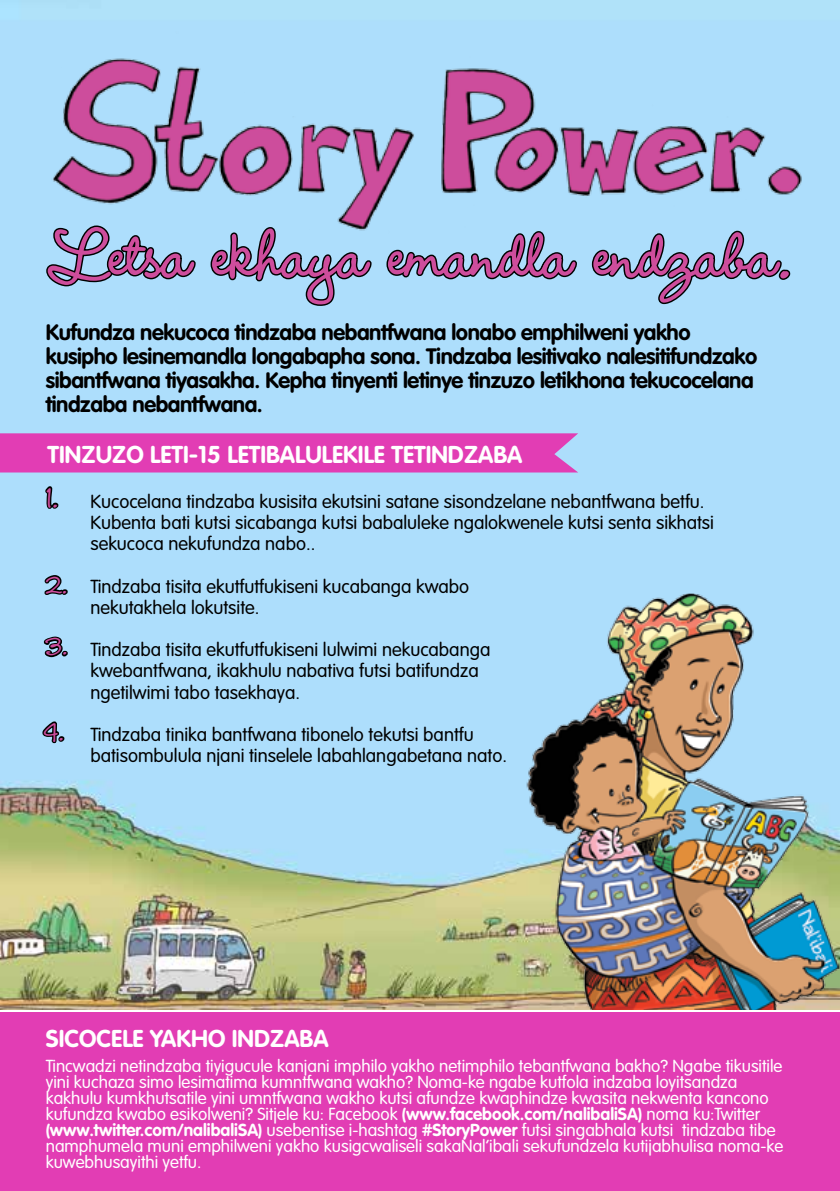
<style>
.page{position:relative;width:840px;height:1191px;background:#fff}
.page>*{position:absolute;margin:0;border:0;box-sizing:border-box;transform-origin:0 0}
.t1{font:700 82px "Wendy LP Std";color:#ce4d9c}
.t2{font:700 34.4px "Wendy LP Std";color:#ce4d9c}
.t3{font:700 30px/61.6px "Wendy LP Std";color:#ce4d9c}
.t4{font:700 24px "VAG Rounded Std";color:#fff}
.t5{font:700 22px/24px "VAG Rounded Std";letter-spacing:-.02em;color:#000}
.t6{font:300 18.6px/21.2px "VAG Rounded Std";color:#000}
.t7{font:300 17.2px/16px "VAG Rounded Std";color:#fff}
.s1{font-weight:700}
</style>
<div class="page">
<img style="left:0;top:0;width:839px;height:1010px">
<img style="left:524px;top:593px;width:314px;height:417px">
<img style="left:16px;top:31px;width:789px;height:221px">
<div style="left:0;top:1011px;width:839px;height:180px;background:#e23db4"></div>
<hr style="left:0;top:1010px;width:839px;height:2px;background:#fff">
<div style="left:0;top:433px;width:578px;height:39px;background:#e23db4"></div>
<svg style="left:44px;top:480px;width:16px;height:30px"></svg>
<svg style="left:43px;top:573px;width:26px;height:23px"></svg>
<svg style="left:42px;top:635px;width:27px;height:23px"></svg>
<svg style="left:41px;top:720px;width:25px;height:24px"></svg>
<svg style="left:45px;top:224px;width:152px;height:64px;background:#7a9db2"></svg>
<svg style="left:209px;top:226px;width:164px;height:81px;background:#84aac1"></svg>
<svg style="left:385px;top:230px;width:193px;height:51px;background:#789aae"></svg>
<svg style="left:590px;top:229px;width:201px;height:76px;background:#84aac1"></svg>
<h1 class="t1" style="left:49px;top:206px;width:743px">Letsa ekhaya emandla endzaba.</h1>
<p class="t5" style="left:46px;top:321px;width:712px">Kufundza nekucoca tindzaba nebantfwana lonabo emphilweni yakho kusipho lesinemandla longabapha sona. Tindzaba lesitivako nalesitifundzako sibantfwana tiyasakha. Kepha tinyenti letinye tinzuzo letikhona tekucocelana tindzaba nebantfwana.</p>
<h3 class="t4" style="left:48px;top:440px;width:476px">TINZUZO LETI-15 LETIBALULEKILE TETINDZABA</h3>
<p class="t6" style="left:90px;top:491px;width:624px">Kucocelana tindzaba kusisita ekutsini satane sisondzelane nebantfwana betfu.<br>Kubenta bati kutsi sicabanga kutsi babaluleke ngalokwenele kutsi senta sikhatsi sekucoca nekufundza nabo..</p>
<p class="t6" style="left:90px;top:576px;width:380px">Tindzaba tisita ekutfutfukiseni kucabanga kwabo nekutakhela lokutsite.</p>
<p class="t6" style="left:90px;top:639px;width:401px">Tindzaba tisita ekutfutfukiseni lulwimi nekucabanga kwebantfwana, ikakhulu nabativa futsi batifundza ngetilwimi tabo tasekhaya.</p>
<p class="t6" style="left:90px;top:724px;width:418px">Tindzaba tinika bantfwana tibonelo tekutsi bantfu batisombulula njani tinselele labahlangabetana nato.</p>
<h2 class="t2" style="left:46px;top:477px;width:14px">1.</h2>
<h3 class="t3" style="left:46px;top:554px;width:23px">2.<br>3.</h3>
<h3 class="t3" style="left:44px;top:701px;width:22px">4.</h3>
<h3 class="t4" style="left:46px;top:1024px;width:284px">SICOCELE YAKHO INDZABA</h3>
<p class="t7" style="left:46px;top:1058px;width:738px">Tincwadzi netindzaba tiyigucule kanjani imphilo yakho netimphilo tebantfwana bakho? Ngabe tikusitile yini kuchaza simo lesimatima kumntfwana wakho? Noma-ke ngabe kutfola indzaba loyitsandza kakhulu kumkhutsatile yini umntfwana wakho kutsi afundze kwaphindze kwasita nekwenta kancono kufundza kwabo esikolweni? Sitjele ku: Facebook <span class="s1">(www.facebook.com/nalibaliSA)</span> noma ku:Twitter <span class="s1">(www.twitter.com/nalibaliSA)</span> usebentise i-hashtag <span class="s1">#StoryPower</span> futsi singabhala kutsi tindzaba tibe namphumela muni emphilweni yakho kusigcwaliseli sakaNal’ibali sekufundzela kutijabhulisa noma-ke kuwebhusayithi yetfu.</p>
</div>
